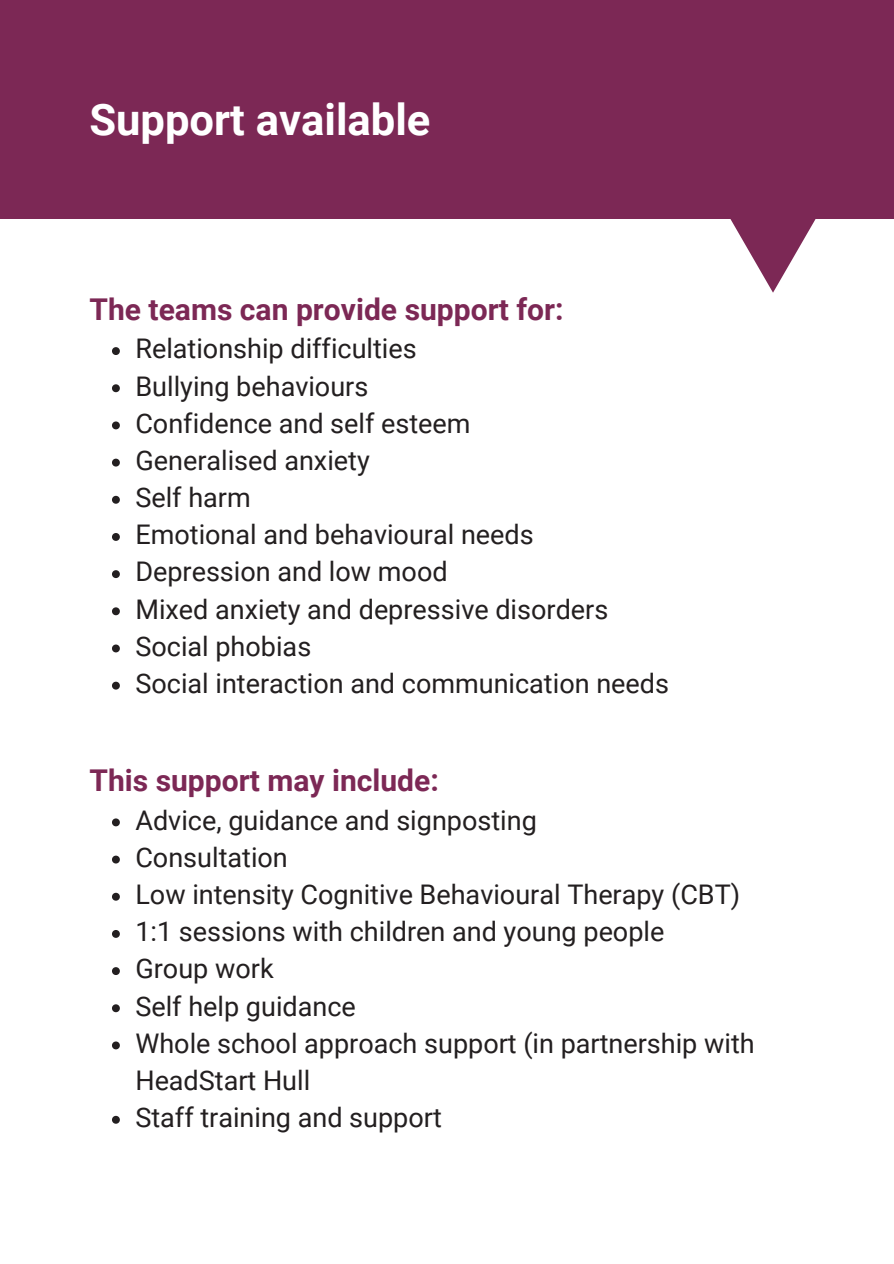
<style>
.page{position:relative;width:894px;height:1264px;background:#fff}
.page>*{position:absolute;margin:0;border:0;box-sizing:border-box;transform-origin:0 0}
.t1{font:700 43.5px "Roboto";color:#fff}
.t2{font:700 30px "Roboto";color:#7c2855}
.t3{font:27px/37.2px "Roboto";color:#231f20}
</style>
<div class="page">
<div style="left:0;top:0;width:893px;height:219px;background:#7c2855"></div>
<svg style="left:730px;top:219px;width:86px;height:74px"></svg>
<svg style="left:112px;top:347px;width:8px;height:8px"></svg>
<svg style="left:112px;top:384px;width:8px;height:8px"></svg>
<svg style="left:112px;top:421px;width:8px;height:8px"></svg>
<svg style="left:112px;top:458px;width:8px;height:8px"></svg>
<svg style="left:112px;top:496px;width:8px;height:7px"></svg>
<svg style="left:112px;top:533px;width:8px;height:8px"></svg>
<svg style="left:112px;top:570px;width:8px;height:8px"></svg>
<svg style="left:112px;top:607px;width:8px;height:8px"></svg>
<svg style="left:112px;top:644px;width:8px;height:8px"></svg>
<svg style="left:112px;top:681px;width:8px;height:8px"></svg>
<svg style="left:112px;top:818px;width:8px;height:8px"></svg>
<svg style="left:112px;top:855px;width:8px;height:8px"></svg>
<svg style="left:112px;top:892px;width:8px;height:8px"></svg>
<svg style="left:112px;top:930px;width:8px;height:7px"></svg>
<svg style="left:112px;top:967px;width:8px;height:8px"></svg>
<svg style="left:112px;top:1004px;width:8px;height:8px"></svg>
<svg style="left:112px;top:1041px;width:8px;height:8px"></svg>
<svg style="left:112px;top:1115px;width:8px;height:8px"></svg>
<p class="t1" style="left:89px;top:95px;width:342px">Support available</p>
<p class="t2" style="left:89px;top:292px;width:475px">The teams can provide support for:</p>
<p class="t3" style="left:135px;top:330px;width:283px">Relationship difficulties</p>
<p class="t3" style="left:135px;top:368px;width:234px">Bullying behaviours</p>
<p class="t3" style="left:135px;top:405px;width:336px">Confidence and self esteem</p>
<p class="t3" style="left:135px;top:442px;width:236px">Generalised anxiety</p>
<p class="t3" style="left:135px;top:479px;width:117px">Self harm</p>
<p class="t3" style="left:135px;top:516px;width:399px">Emotional and behavioural needs</p>
<p class="t3" style="left:135px;top:553px;width:313px">Depression and low mood</p>
<p class="t3" style="left:135px;top:591px;width:474px">Mixed anxiety and depressive disorders</p>
<p class="t3" style="left:135px;top:628px;width:177px">Social phobias</p>
<p class="t3" style="left:135px;top:665px;width:535px">Social interaction and communication needs</p>
<p class="t2" style="left:89px;top:763px;width:351px">This support may include:</p>
<p class="t3" style="left:135px;top:801px;width:403px">Advice, guidance and signposting</p>
<p class="t3" style="left:135px;top:839px;width:154px">Consultation</p>
<p class="t3" style="left:135px;top:876px;width:606px">Low intensity Cognitive Behavioural Therapy (CBT)</p>
<p class="t3" style="left:135px;top:913px;width:530px">1:1 sessions with children and young people</p>
<p class="t3" style="left:135px;top:950px;width:140px">Group work</p>
<p class="t3" style="left:135px;top:987px;width:222px">Self help guidance</p>
<p class="t3" style="left:135px;top:1024px;width:620px">Whole school approach support (in partnership with<br>HeadStart Hull</p>
<p class="t3" style="left:135px;top:1099px;width:308px">Staff training and support</p>
</div>
